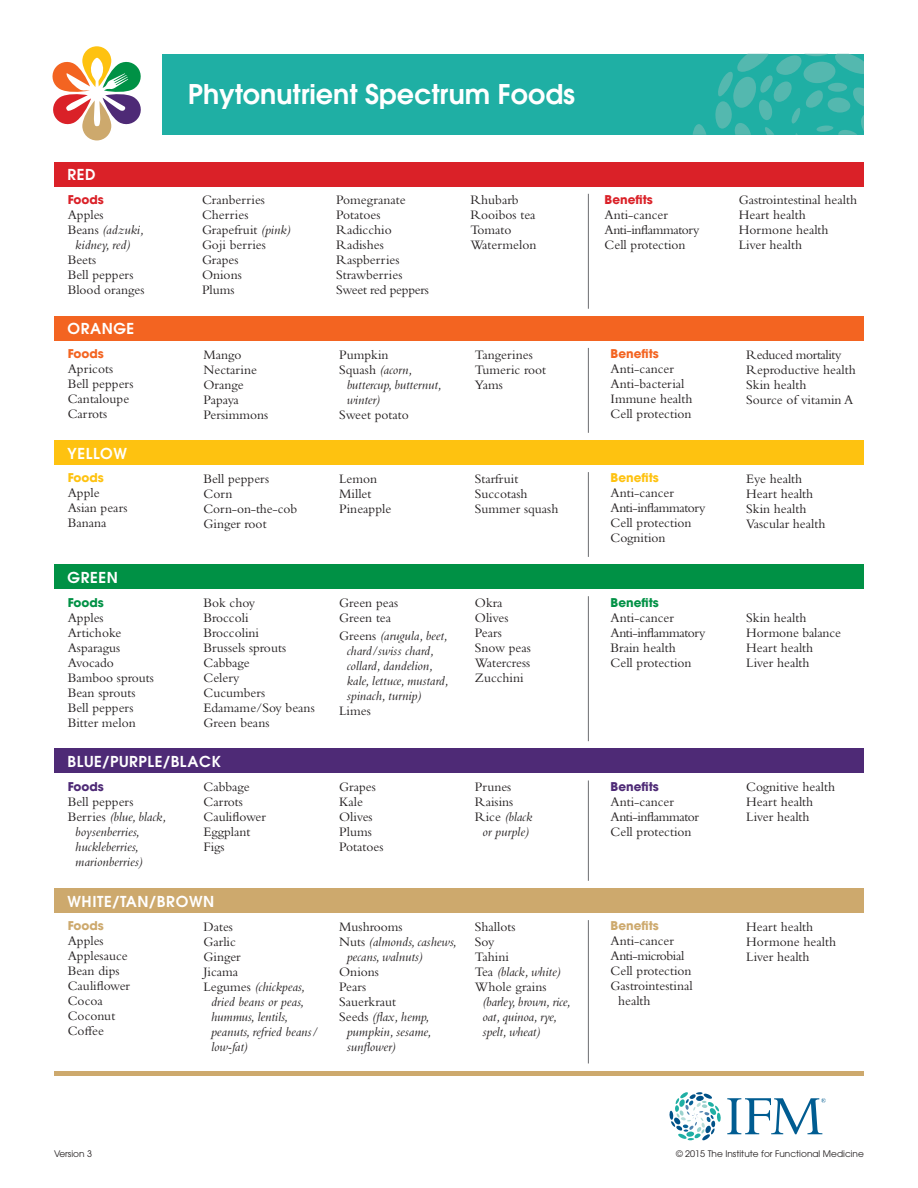
<style>
.page{position:relative;width:918px;height:1188px;background:#fff}
.page>*{position:absolute;margin:0;border:0;box-sizing:border-box;transform-origin:0 0}
.t1{font:600 27px "ITC Avant Garde Std";color:#fff}
.t2{font:600 15px "ITC Avant Garde Std";letter-spacing:.04em;color:#fff}
.t3{font:13.5px/15px "Bembo Std";color:#231f20}
.t4{font:italic 13.5px/15px "Bembo Std";color:#231f20}
.t5{font:13.5px "Bembo Std";letter-spacing:-.03em;color:#231f20}
.t6{font:700 12px "ITC Avant Garde Std";color:#da2128}
.t7{font:700 12px "ITC Avant Garde Std";color:#fec210}
.t8{font:700 12px "ITC Avant Garde Std";color:#009145}
.t9{font:700 12px "ITC Avant Garde Std";color:#4e2a76}
.t10{font:700 12px "ITC Avant Garde Std";color:#cda96d}
.t11{font:700 12px "ITC Avant Garde Std";color:#f36421}
.t12{font:9px "ITC Avant Garde Std";color:#231f20}
.s1{font-style:normal}
.s2{font-style:italic}
</style>
<div class="page">
<svg style="left:52px;top:46px;width:89px;height:94px"></svg>
<div style="left:162px;top:54px;width:702px;height:81px;background:#1fafa4"></div>
<svg style="left:693px;top:124px;width:13px;height:11px"></svg>
<svg style="left:715px;top:54px;width:149px;height:81px"></svg>
<div style="left:54px;top:162px;width:810px;height:24px;background:#da2128"></div>
<hr style="left:588px;top:194px;width:1px;height:115px;background:#6c6d70">
<hr style="left:588px;top:472px;width:1px;height:85px;background:#6c6d70">
<div style="left:54px;top:440px;width:810px;height:25px;background:#fec210"></div>
<hr style="left:588px;top:596px;width:1px;height:145px;background:#6c6d70">
<div style="left:54px;top:564px;width:810px;height:25px;background:#009145"></div>
<hr style="left:588px;top:780px;width:1px;height:101px;background:#6c6d70">
<div style="left:54px;top:749px;width:810px;height:24px;background:#4e2a76"></div>
<hr style="left:588px;top:920px;width:1px;height:143px;background:#6c6d70">
<hr style="left:54px;top:1071px;width:810px;height:4px;background:#cda96d">
<div style="left:54px;top:888px;width:810px;height:25px;background:#cda96d"></div>
<div style="left:54px;top:316px;width:810px;height:25px;background:#f36421"></div>
<hr style="left:588px;top:348px;width:1px;height:85px;background:#6c6d70">
<svg style="left:669px;top:1092px;width:52px;height:48px"></svg>
<svg style="left:727px;top:1098px;width:99px;height:36px"></svg>
<p class="t2" style="left:68px;top:165px;width:30px">RED</p>
<p class="t6" style="left:68px;top:192px;width:38px">Foods</p>
<p class="t3" style="left:68px;top:207px;width:37px">Apples</p>
<p class="t4" style="left:68px;top:222px;width:78px"><span class="s1">Beans</span> (adzuki,</p>
<p class="t4" style="left:75px;top:237px;width:56px">kidney, red)</p>
<p class="t3" style="left:68px;top:252px;width:78px">Beets<br>Bell peppers<br>Blood oranges</p>
<p class="t2" style="left:68px;top:319px;width:68px">ORANGE</p>
<p class="t11" style="left:68px;top:346px;width:38px">Foods</p>
<p class="t3" style="left:68px;top:361px;width:67px">Apricots<br>Bell peppers<br>Cantaloupe<br>Carrots</p>
<p class="t2" style="left:68px;top:443px;width:61px">YELLOW</p>
<p class="t7" style="left:68px;top:470px;width:38px">Foods</p>
<p class="t3" style="left:68px;top:486px;width:61px">Apple<br>Asian pears<br>Banana</p>
<p class="t2" style="left:68px;top:567px;width:52px">GREEN</p>
<p class="t8" style="left:68px;top:594px;width:38px">Foods</p>
<p class="t3" style="left:68px;top:610px;width:88px">Apples<br>Artichoke<br>Asparagus<br>Avocado<br>Bamboo sprouts<br>Bean sprouts<br>Bell peppers<br>Bitter melon</p>
<h1 class="t1" style="left:188px;top:77px;width:389px">Phytonutrient Spectrum Foods</h1>
<p class="t3" style="left:202px;top:192px;width:90px">Cranberries<br>Cherries<br>Grapefruit <span class="s2">(pink)<br></span>Goji berries<br>Grapes<br>Onions<br>Plums</p>
<p class="t3" style="left:336px;top:192px;width:94px">Pomegranate<br>Potatoes<br>Radicchio<br>Radishes<br>Raspberries<br>Strawberries<br>Sweet red peppers</p>
<p class="t3" style="left:470px;top:192px;width:68px">Rhubarb<br>Rooibos tea<br>Tomato<br>Watermelon</p>
<p class="t6" style="left:605px;top:192px;width:50px">Benefits</p>
<p class="t3" style="left:605px;top:207px;width:96px">Anti-cancer<br>Anti-inflammatory<br>Cell protection</p>
<p class="t3" style="left:204px;top:347px;width:66px">Mango<br>Nectarine<br>Orange<br>Papaya<br>Persimmons</p>
<p class="t3" style="left:339px;top:347px;width:51px">Pumpkin</p>
<p class="t4" style="left:339px;top:362px;width:75px"><span class="s1">Squash</span> (acorn,</p>
<p class="t4" style="left:347px;top:377px;width:97px">buttercup, butternut,</p>
<p class="t4" style="left:347px;top:392px;width:35px">winter)</p>
<p class="t3" style="left:339px;top:407px;width:71px">Sweet potato</p>
<p class="t3" style="left:475px;top:347px;width:73px">Tangerines<br>Tumeric root<br>Yams</p>
<p class="t11" style="left:611px;top:346px;width:50px">Benefits</p>
<p class="t3" style="left:611px;top:361px;width:83px">Anti-cancer<br>Anti-bacterial<br>Immune health<br>Cell protection</p>
<p class="t3" style="left:204px;top:471px;width:95px">Bell peppers<br>Corn<br>Corn-on-the-cob<br>Ginger root</p>
<p class="t3" style="left:339px;top:471px;width:54px">Lemon<br>Millet<br>Pineapple</p>
<p class="t3" style="left:475px;top:471px;width:85px">Starfruit<br>Succotash<br>Summer squash</p>
<p class="t7" style="left:611px;top:470px;width:50px">Benefits</p>
<p class="t3" style="left:611px;top:486px;width:96px">Anti-cancer<br>Anti-inflammatory<br>Cell protection<br>Cognition</p>
<p class="t3" style="left:739px;top:192px;width:120px">Gastrointestinal health<br>Heart health<br>Hormone health<br>Liver health</p>
<p class="t3" style="left:746px;top:347px;width:111px">Reduced mortality<br>Reproductive health<br>Skin health<br>Source of vitamin A</p>
<p class="t3" style="left:746px;top:471px;width:81px">Eye health<br>Heart health<br>Skin health<br>Vascular health</p>
<p class="t3" style="left:204px;top:595px;width:113px">Bok choy<br>Broccoli<br>Broccolini<br>Brussels sprouts<br>Cabbage<br>Celery<br>Cucumbers<br>Edamame/Soy beans<br>Green beans</p>
<p class="t3" style="left:339px;top:595px;width:60px">Green peas<br>Green tea</p>
<p class="t4" style="left:347px;top:628px;width:103px;text-indent:-8px"><span class="s1">Greens</span> (arugula, beet, chard/swiss chard, collard, dandelion, kale, lettuce, mustard, spinach, turnip)</p>
<p class="t3" style="left:339px;top:703px;width:33px">Limes</p>
<p class="t3" style="left:475px;top:595px;width:57px">Okra<br>Olives<br>Pears<br>Snow peas<br>Watercress<br>Zucchini</p>
<p class="t8" style="left:611px;top:594px;width:50px">Benefits</p>
<p class="t3" style="left:611px;top:610px;width:96px">Anti-cancer<br>Anti-inflammatory<br>Brain health<br>Cell protection</p>
<p class="t3" style="left:746px;top:610px;width:96px">Skin health<br>Hormone balance<br>Heart health<br>Liver health</p>
<p class="t2" style="left:68px;top:752px;width:155px">BLUE/PURPLE/BLACK</p>
<p class="t9" style="left:68px;top:778px;width:38px">Foods</p>
<p class="t3" style="left:68px;top:794px;width:67px">Bell peppers</p>
<p class="t4" style="left:68px;top:809px;width:100px"><span class="s1">Berries</span> (blue, black,</p>
<p class="t4" style="left:75px;top:824px;width:66px">boysenberries,</p>
<p class="t4" style="left:75px;top:839px;width:65px">huckleberries,</p>
<p class="t4" style="left:75px;top:854px;width:69px">marionberries)</p>
<p class="t3" style="left:204px;top:779px;width:64px">Cabbage<br>Carrots<br>Cauliflower<br>Eggplant<br>Figs</p>
<p class="t3" style="left:339px;top:779px;width:46px">Grapes<br>Kale<br>Olives<br>Plums<br>Potatoes</p>
<p class="t3" style="left:475px;top:779px;width:38px">Prunes</p>
<p class="t3" style="left:475px;top:794px;width:40px">Raisins</p>
<p class="t4" style="left:475px;top:809px;width:59px"><span class="s1">Rice</span> (black</p>
<p class="t4" style="left:482px;top:824px;width:48px">or purple)</p>
<p class="t2" style="left:68px;top:891px;width:148px">WHITE/TAN/BROWN</p>
<p class="t10" style="left:68px;top:918px;width:38px">Foods</p>
<p class="t3" style="left:68px;top:934px;width:64px">Apples<br>Applesauce<br>Bean dips<br>Cauliflower<br>Cocoa<br>Coconut<br>Coffee</p>
<p class="t3" style="left:204px;top:919px;width:31px">Dates</p>
<p class="t3" style="left:204px;top:934px;width:34px">Garlic</p>
<p class="t3" style="left:204px;top:949px;width:39px">Ginger</p>
<p class="t3" style="left:204px;top:964px;width:36px">Jicama</p>
<p class="t4" style="left:204px;top:979px;width:103px"><span class="s1">Legumes</span> (chickpeas,</p>
<p class="t4" style="left:211px;top:994px;width:95px">dried beans or peas,</p>
<p class="t4" style="left:211px;top:1009px;width:79px">hummus, lentils,</p>
<p class="t4" style="left:211px;top:1024px;width:108px">peanuts, refried beans/</p>
<p class="t4" style="left:211px;top:1039px;width:38px">low-fat)</p>
<p class="t3" style="left:339px;top:919px;width:65px">Mushrooms</p>
<p class="t4" style="left:339px;top:934px;width:119px"><span class="s1">Nuts</span> (almonds, cashews,</p>
<p class="t4" style="left:347px;top:949px;width:78px">pecans, walnuts)</p>
<p class="t3" style="left:339px;top:964px;width:41px">Onions</p>
<p class="t3" style="left:339px;top:979px;width:29px">Pears</p>
<p class="t3" style="left:339px;top:994px;width:58px">Sauerkraut</p>
<p class="t4" style="left:339px;top:1009px;width:92px"><span class="s1">Seeds</span> (flax, hemp,</p>
<p class="t4" style="left:347px;top:1024px;width:86px">pumpkin, sesame,</p>
<p class="t4" style="left:347px;top:1039px;width:50px">sunflower)</p>
<p class="t3" style="left:475px;top:919px;width:87px">Shallots<br>Soy<br>Tahini<br>Tea <span class="s2">(black, white)<br></span>Whole grains</p>
<p class="t4" style="left:482px;top:994px;width:90px">(barley, brown, rice, oat, quinoa, rye, spelt, wheat)</p>
<p class="t9" style="left:611px;top:778px;width:50px">Benefits</p>
<p class="t3" style="left:611px;top:794px;width:90px">Anti-cancer<br>Anti-inflammator<br>Cell protection</p>
<p class="t10" style="left:611px;top:918px;width:50px">Benefits</p>
<p class="t3" style="left:611px;top:934px;width:65px">Anti-cancer</p>
<p class="t5" style="left:611px;top:948px;width:75px">Anti-microbial</p>
<p class="t3" style="left:611px;top:964px;width:82px">Cell protection</p>
<p class="t3" style="left:611px;top:979px;width:84px">Gastrointestinal</p>
<p class="t3" style="left:618px;top:994px;width:34px">health</p>
<p class="t3" style="left:746px;top:779px;width:90px">Cognitive health<br>Heart health<br>Liver health</p>
<p class="t3" style="left:746px;top:919px;width:91px">Heart health<br>Hormone health<br>Liver health</p>
<p class="t12" style="left:54px;top:1148px;width:40px">Version 3</p>
<p class="t12" style="left:676px;top:1148px;width:189px">© 2015 The Institute for Functional Medicine</p>
</div>
